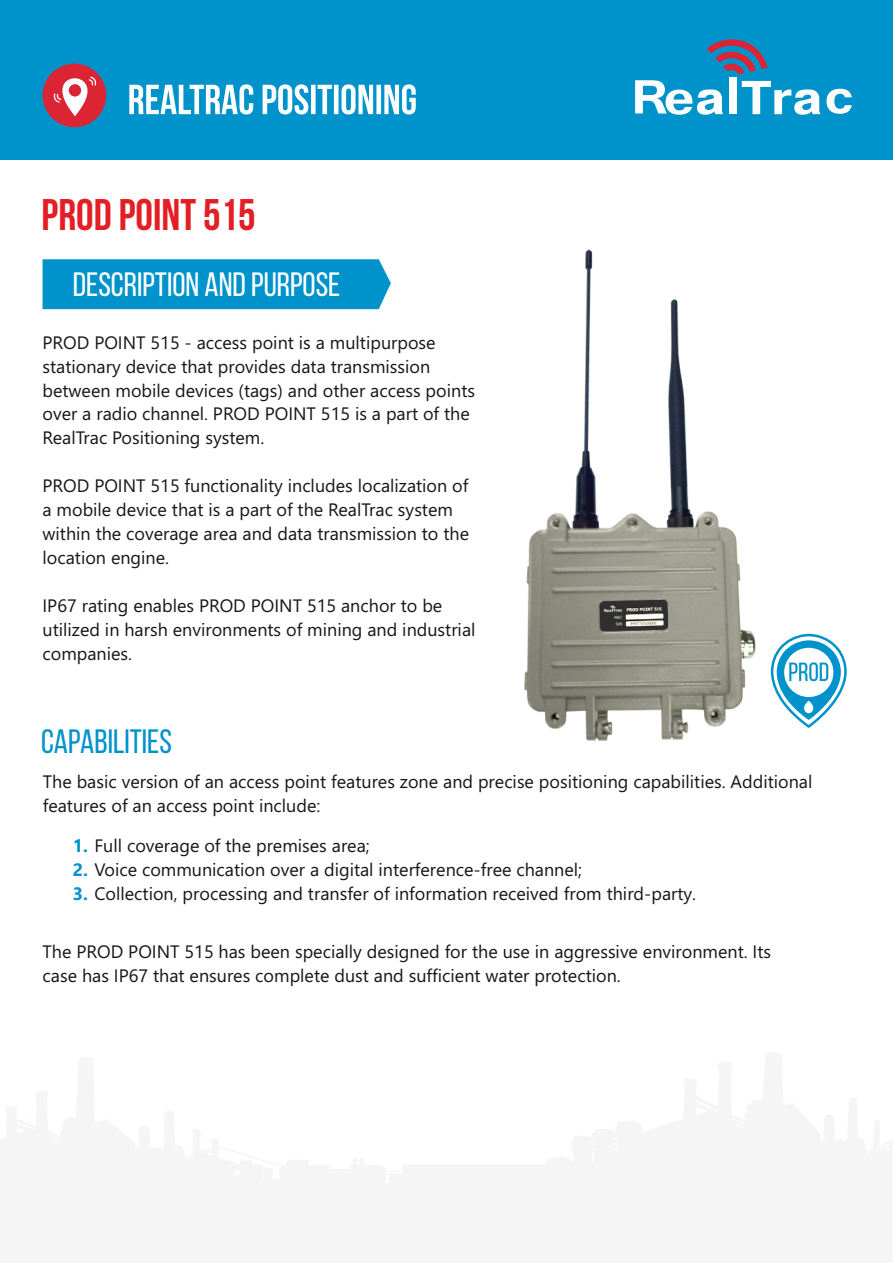
<style>
.page{position:relative;width:893px;height:1263px;background:#fff}
.page>*{position:absolute;margin:0;border:0;box-sizing:border-box;transform-origin:0 0}
.t1{font:700 44.25px "Bebas Neue";color:#e31e24}
.t2{font:33.75px "Bebas Neue";color:#fff}
.t3{font:33.75px "Bebas Neue";color:#0093cb}
.t4{font:18px/24px "Segoe UI";color:#151616}
.s1{font-weight:700;color:#0093cb}
</style>
<div class="page">
<div style="left:0;top:0;width:893px;height:159px;background:#0093cb"></div>
<div style="left:43px;top:64px;width:63px;height:63px;background:#db2434;border-radius:50%"></div>
<svg style="left:52px;top:71px;width:46px;height:45px"></svg>
<svg style="left:826px;top:89px;width:26px;height:25px"></svg>
<svg style="left:707px;top:39px;width:60px;height:35px"></svg>
<svg style="left:742px;top:81px;width:78px;height:34px"></svg>
<div style="left:729px;top:78px;width:8px;height:36px;background:#fff"></div>
<svg style="left:635px;top:80px;width:88px;height:35px"></svg>
<svg style="left:129px;top:84px;width:287px;height:30px"></svg>
<svg style="left:794px;top:634px;width:53px;height:94px"></svg>
<img style="left:524px;top:249px;width:270px;height:492px">
<div style="left:43px;top:259px;width:348px;height:50px;background:#0093cb"></div>
<h1 class="t1" style="left:42px;top:197px;width:216px">PROD POINT 515</h1>
<h2 class="t2" style="left:73px;top:271px;width:269px">DESCRIPTION AND PURPOSE</h2>
<p class="t4" style="left:43px;top:332px;width:434px">PROD POINT 515 - access point is a multipurpose stationary device that provides data transmission between mobile devices (tags) and other access points over a radio channel. PROD POINT 515 is a part of the RealTrac Positioning system.</p>
<p class="t4" style="left:43px;top:476px;width:428px">PROD POINT 515 functionality includes localization of a mobile device that is a part of the RealTrac system within the coverage area and data transmission to the location engine.</p>
<p class="t4" style="left:43px;top:595px;width:434px">IP67 rating enables PROD POINT 515 anchor to be utilized in harsh environments of mining and industrial companies.</p>
<h2 class="t3" style="left:41px;top:727px;width:132px">CAPABILITIES</h2>
<p class="t4" style="left:43px;top:771px;width:771px">The basic version of an access point features zone and precise positioning capabilities. Additional features of an access point include:</p>
<p class="t4" style="left:73px;top:835px;width:299px"><span class="s1">1.</span> Full coverage of the premises area;</p>
<p class="t4" style="left:73px;top:859px;width:511px"><span class="s1">2.</span> Voice communication over a digital interference-free channel;</p>
<p class="t4" style="left:73px;top:883px;width:625px"><span class="s1">3.</span> Collection, processing and transfer of information received from third-party.</p>
<p class="t4" style="left:43px;top:942px;width:730px">The PROD POINT 515 has been specially designed for the use in aggressive environment. Its case has IP67 that ensures complete dust and sufficient water protection.</p>
</div>
